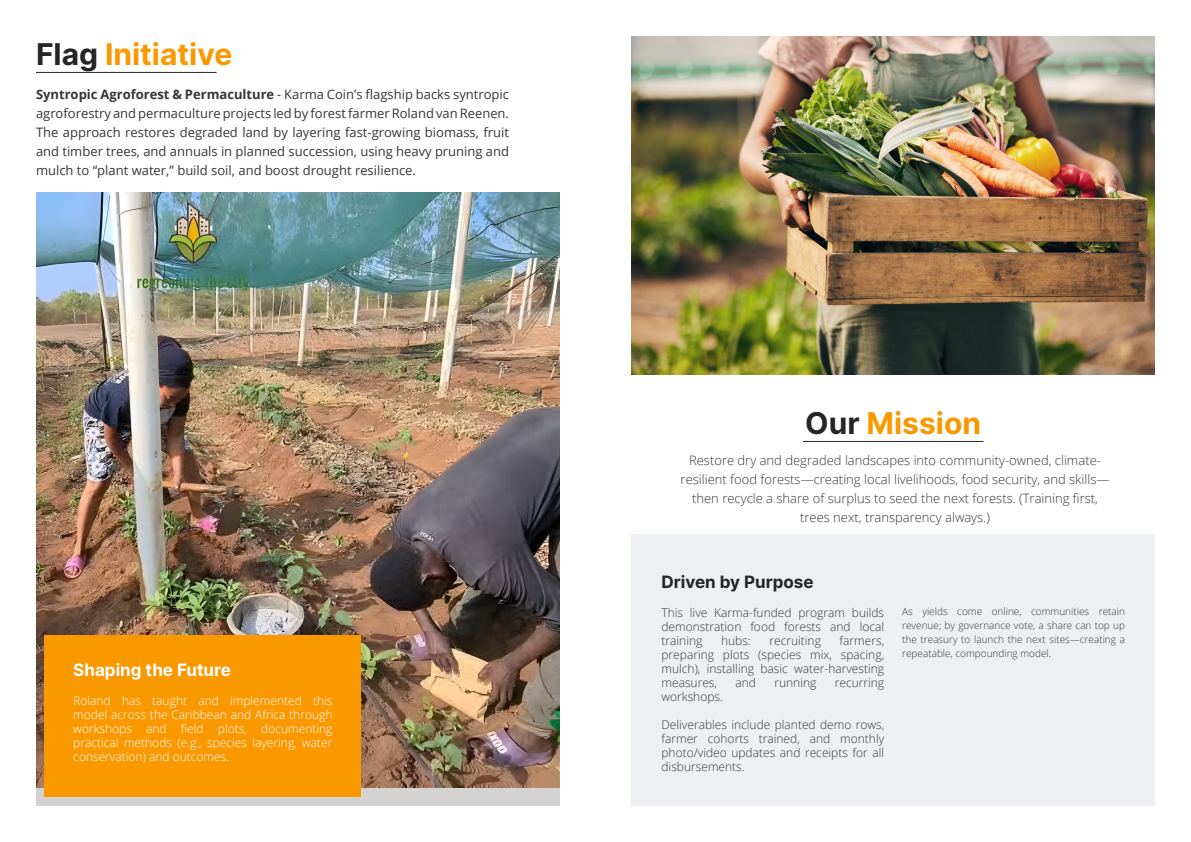
<style>
.page{position:relative;width:1191px;height:842px;background:#fff}
.page>*{position:absolute;margin:0;border:0;box-sizing:border-box;transform-origin:0 0}
.Title_01__Left{font:700 30px "Inter";color:#fa9800}
.Title_02__Center{font:700 30px "Inter";color:#fa9800}
.Title_03{font:700 17px "Inter";color:#fff}
.Sub_Title_02__Left{font:700 17px "Inter";color:#242524}
.Body_03__Left_Justify{font:13px/19px "Open Sans";color:#363636;text-align:justify}
.Body_01__Center{font:300 13px/19px "Open Sans";color:#363636;text-align:center}
.Body_03__Left_Justify-2{font:300 12px/14px "Open Sans";color:#363636;text-align:justify}
.Body_03__Left_Justify-3{font:300 12px/14px "Open Sans";color:#fff;text-align:justify}
.Body_03__Left_Justify-4{font:300 10px/14px "Open Sans";color:#363636;text-align:justify}
.s1{color:#242524}
.s2{font-weight:700}
</style>
<div class="page">
<hr style="left:803px;top:441px;width:180px;height:1px;background:#242524">
<div style="left:631px;top:535px;width:524px;height:271px;background:#edeff3"></div>
<hr style="left:36px;top:72px;width:180px;height:1px;background:#242524">
<img style="left:631px;top:36px;width:524px;height:338px">
<div style="left:36px;top:192px;width:523px;height:614px;background:#d4d3d2"></div>
<img style="left:36px;top:192px;width:523px;height:595px">
<div style="left:45px;top:635px;width:316px;height:162px;background:#fa9800"></div>
<p class="Title_01__Left" style="left:36px;top:32px;width:198px"><span class="s1">Flag</span> Initiative</p>
<p class="Body_03__Left_Justify" style="left:36px;top:84px;width:475px"><span class="s2">Syntropic Agroforest &amp; Permaculture</span> - Karma Coin’s flagship backs syntropic agroforestry and permaculture projects led by forest farmer Roland van Reenen.<br>The approach restores degraded land by layering fast-growing biomass, fruit and timber trees, and annuals in planned succession, using heavy pruning and mulch to “plant water,” build soil, and boost drought resilience.</p>
<p class="Title_03" style="left:73px;top:657px;width:159px">Shaping the Future</p>
<p class="Body_03__Left_Justify-3" style="left:73px;top:693px;width:261px">Roland has taught and implemented this model across the Caribbean and Africa through workshops and field plots, documenting practical methods (e.g., species layering, water conservation) and outcomes.</p>
<p class="Title_02__Center" style="left:805px;top:401px;width:177px"><span class="s1">Our</span> Mission</p>
<p class="Body_01__Center" style="left:681px;top:450px;width:430px">Restore dry and degraded landscapes into community-owned, climate&shy;resilient food forests—creating local livelihoods, food security, and skills— then recycle a share of surplus to seed the next forests. (Training first, trees next, transparency always.)</p>
<p class="Sub_Title_02__Left" style="left:661px;top:569px;width:154px">Driven by Purpose</p>
<p class="Body_03__Left_Justify-2" style="left:661px;top:605px;width:224px">This live Karma-funded program builds demonstration food forests and local training</p>
<p class="Body_03__Left_Justify-2" style="left:661px;top:633px;width:224px;text-indent:178px">farmers, preparing plots (species mix, spacing, mulch), installing basic water-harvesting measures,</p>
<p class="Body_03__Left_Justify-2" style="left:721px;top:633px;width:31px">hubs:</p>
<p class="Body_03__Left_Justify-2" style="left:769px;top:633px;width:53px">recruiting</p>
<p class="Body_03__Left_Justify-2" style="left:735px;top:675px;width:22px">and</p>
<p class="Body_03__Left_Justify-2" style="left:774px;top:675px;width:43px">running</p>
<p class="Body_03__Left_Justify-2" style="left:835px;top:675px;width:51px">recurring</p>
<p class="Body_03__Left_Justify-2" style="left:661px;top:689px;width:63px">workshops.</p>
<p class="Body_03__Left_Justify-2" style="left:661px;top:717px;width:224px">Deliverables include planted demo rows, farmer cohorts trained, and monthly photo/video updates and receipts for all disbursements.</p>
<p class="Body_03__Left_Justify-4" style="left:902px;top:604px;width:224px">As yields come online, communities retain revenue; by governance vote, a share can top up the treasury to launch the next sites—creating a repeatable, compounding model.</p>
</div>
